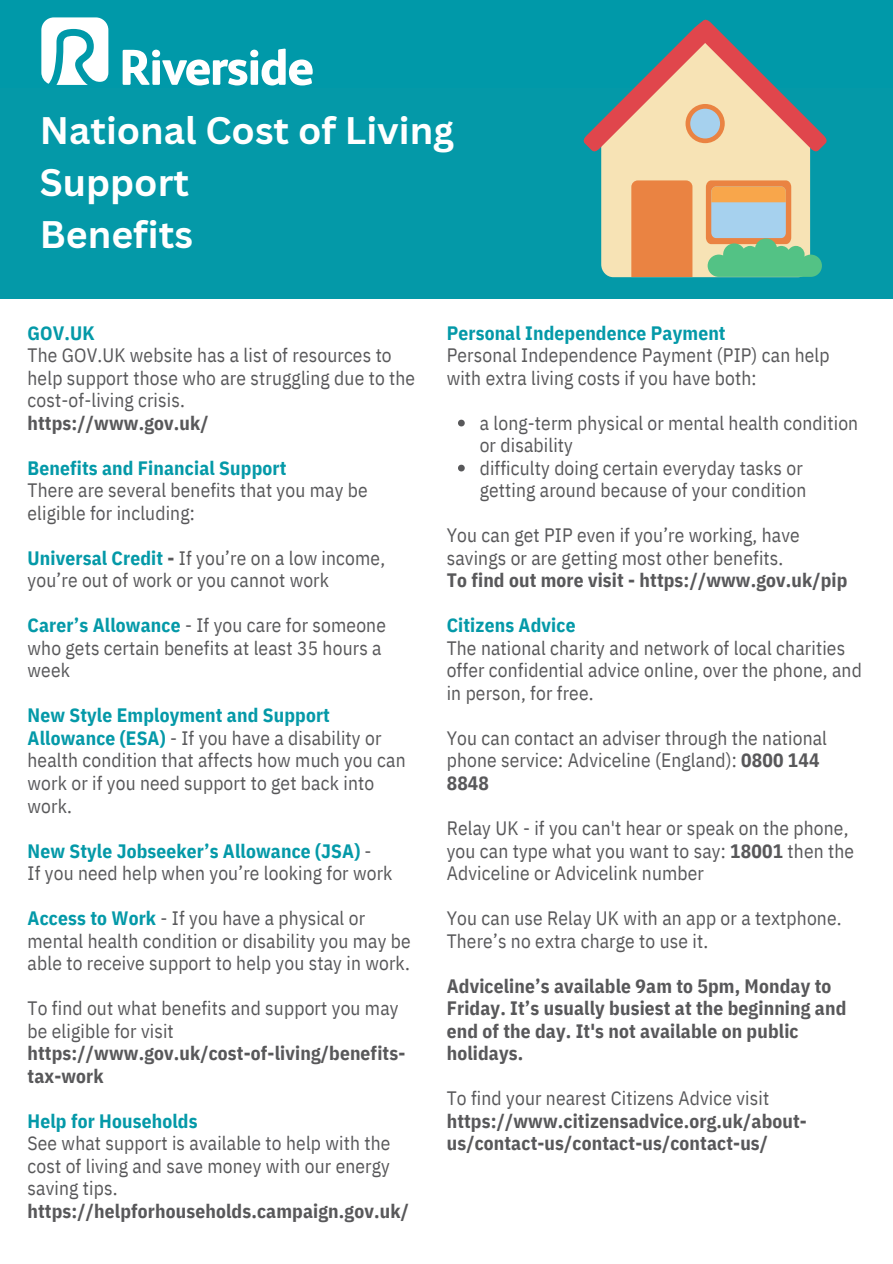
<style>
.page{position:relative;width:893px;height:1264px;background:#fff}
.page>*{position:absolute;margin:0;border:0;box-sizing:border-box;transform-origin:0 0}
.t1{font:700 37.35px/51.8px "Canva Sans";color:#fff}
.t2{font:19.35px/22.5px "IBM Plex Sans Cond";letter-spacing:.01em;color:#58585a}
.t3{font:700 19.35px/22.5px "IBM Plex Sans Cond";letter-spacing:.01em;color:#58585a}
.t4{font:700 19.35px "IBM Plex Sans Cond";letter-spacing:.01em;color:#0499a8}
.s1{font-weight:700;color:#0499a8}
.s2{font-weight:700}
.s3{font-weight:400}
</style>
<div class="page">
<div style="left:0;top:0;width:892px;height:139px;background:#0099a9"></div>
<svg style="left:123px;top:49px;width:190px;height:36px"></svg>
<svg style="left:41px;top:17px;width:67px;height:68px"></svg>
<div style="left:0;top:88px;width:892px;height:211px;background:#0499a8"></div>
<div style="left:601px;top:153px;width:209px;height:124px;background:#f7e3b5"></div>
<svg style="left:583px;top:19px;width:244px;height:134px"></svg>
<div style="left:631px;top:180px;width:61px;height:97px;background:#ea8342"></div>
<svg style="left:685px;top:104px;width:39px;height:39px"></svg>
<div style="left:690px;top:109px;width:30px;height:29px;background:#a6d1ee;border-radius:50%"></div>
<svg style="left:705px;top:180px;width:116px;height:97px"></svg>
<svg style="left:458px;top:419px;width:6px;height:7px"></svg>
<svg style="left:458px;top:464px;width:6px;height:7px"></svg>
<p class="t1" style="left:40px;top:104px;width:416px">National Cost of Living<br>Support<br>Benefits</p>
<p class="t4" style="left:28px;top:320px;width:69px">GOV.UK</p>
<h1 class="t2" style="left:28px;top:344px;width:389px">The GOV.UK website has a list of resources to help support those who are struggling due to the cost-of-living crisis.</h1>
<p class="t3" style="left:28px;top:411px;width:182px">https://www.gov.uk/</p>
<p class="t4" style="left:28px;top:455px;width:260px">Benefits and Financial Support</p>
<p class="t2" style="left:28px;top:479px;width:342px">There are several benefits that you may be eligible for including:</p>
<p class="t2" style="left:28px;top:546px;width:359px"><span class="s1">Universal Credit</span> <span class="s2">-</span> If you’re on a low income, you’re out of work or you cannot work</p>
<p class="t2" style="left:28px;top:614px;width:360px"><span class="s1">Carer’s Allowance</span> - If you care for someone who gets certain benefits at least 35 hours a week</p>
<p class="t2" style="left:28px;top:704px;width:379px"><span class="s1">New Style Employment and Support Allowance (ESA)</span> - If you have a disability or health condition that affects how much you can work or if you need support to get back into</p>
<p class="t2" style="left:28px;top:794px;width:46px">work.</p>
<p class="t2" style="left:28px;top:839px;width:366px"><span class="s1">New Style Jobseeker’s Allowance (JSA)</span> -<br>If you need help when you’re looking for work</p>
<p class="t2" style="left:28px;top:906px;width:339px"><span class="s1">Access to Work</span> - If you have a physical or</p>
<p class="t2" style="left:28px;top:929px;width:385px">mental health condition or disability you may be able to receive support to help you stay in work.</p>
<p class="t2" style="left:28px;top:996px;width:379px">To find out what benefits and support you may be eligible for visit <span class="s2">https://www.gov.uk/cost-of-living/benefits&shy;tax-work</span></p>
<p class="t4" style="left:28px;top:1107px;width:171px">Help for Households</p>
<p class="t2" style="left:28px;top:1131px;width:364px;text-align:justify">See what support is available to help with the cost of living and save money with our energy saving tips.</p>
<p class="t3" style="left:28px;top:1199px;width:383px">https://helpforhouseholds.campaign.gov.uk/</p>
<p class="t4" style="left:446px;top:320px;width:280px">Personal Independence Payment</p>
<p class="t2" style="left:446px;top:344px;width:384px">Personal Independence Payment (PIP) can help with extra living costs if you have both:</p>
<p class="t2" style="left:479px;top:411px;width:380px">a long-term physical or mental health condition or disability</p>
<p class="t2" style="left:479px;top:456px;width:328px">difficulty doing certain everyday tasks or getting around because of your condition</p>
<p class="t2" style="left:446px;top:524px;width:354px">You can get PIP even if you’re working, have savings or are getting most other benefits.</p>
<p class="t3" style="left:446px;top:569px;width:402px">To find out more visit - https://www.gov.uk/pip</p>
<p class="t4" style="left:446px;top:612px;width:130px">Citizens Advice</p>
<p class="t2" style="left:446px;top:636px;width:416px">The national charity and network of local charities offer confidential advice online, over the phone, and in person, for free.</p>
<p class="t2" style="left:446px;top:726px;width:382px">You can contact an adviser through the national phone service: Adviceline (England): <span class="s2">0800 144<br>8848</span></p>
<p class="t2" style="left:446px;top:816px;width:409px">Relay UK - if you can't hear or speak on the phone, you can type what you want to say: <span class="s2">18001</span> then the<br>Adviceline or Advicelink number</p>
<p class="t2" style="left:446px;top:906px;width:396px">You can use Relay UK with an app or a textphone.<br>There’s no extra charge to use it.</p>
<p class="t3" style="left:446px;top:974px;width:401px">Adviceline’s available 9am to 5pm, Monday to Friday. It’s usually busiest at the beginning and end of the day. It's not available on public holidays.</p>
<p class="t3" style="left:446px;top:1086px;width:361px"><span class="s3">To find your nearest Citizens Advice visit </span>https://www.citizensadvice.org.uk/about&shy;us/contact-us/contact-us/contact-us/</p>
</div>
